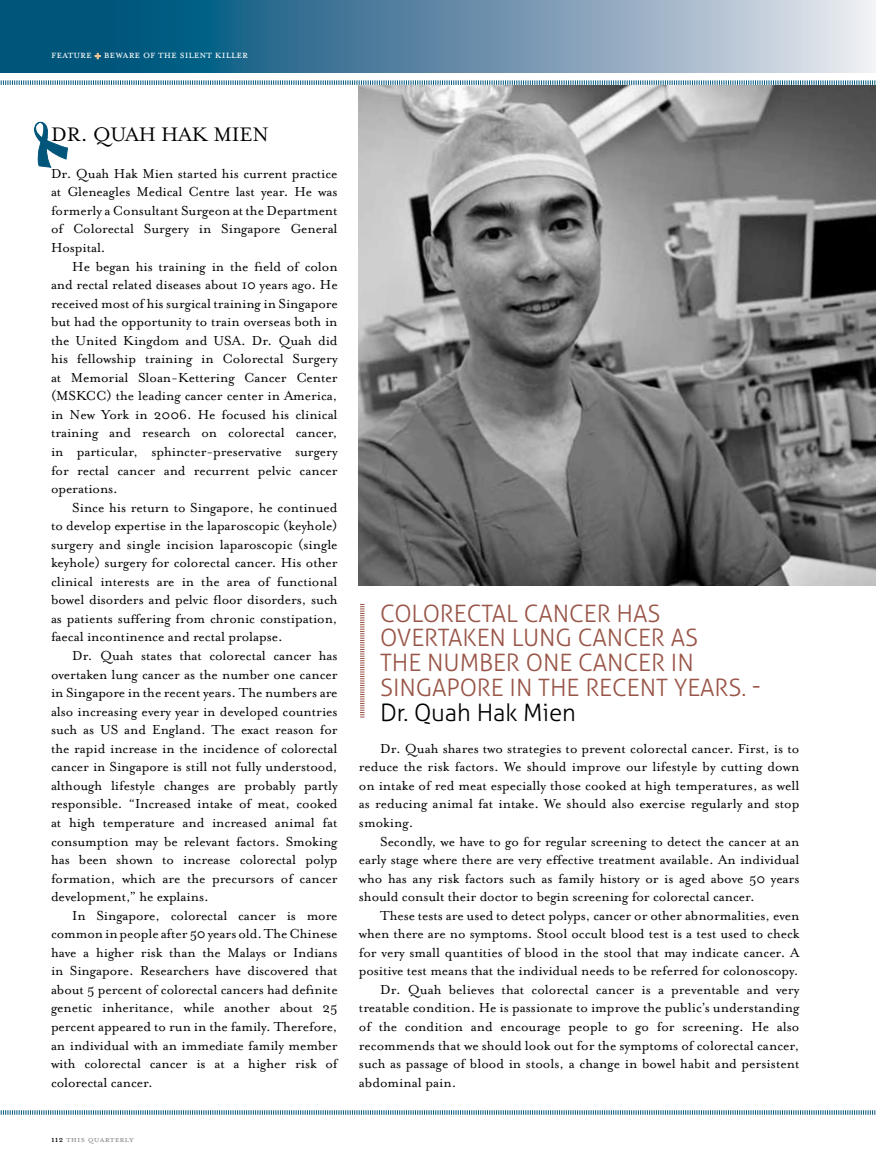
<style>
.page{position:relative;width:876px;height:1174px;background:#fff}
.page>*{position:absolute;margin:0;border:0;box-sizing:border-box;transform-origin:0 0}
.t1{font:300 24px/24.8px "Aller";letter-spacing:-.005em;color:#995648}
.t2{font:300 24px "Aller";color:#000}
.t3{font:22.5px "Mrs Eaves Roman";letter-spacing:-.005em;color:#000}
.t4{font:15px/18.6px "Mrs Eaves Roman";letter-spacing:-.005em;color:#000;text-align:justify}
.t5{font:12px "Mrs Eaves All Small Caps";color:#fff}
.t6{font:12px "Mrs Eaves All Petite Caps";color:#939598}
.s1{color:#000}
</style>
<div class="page">
<svg style="left:0;top:0;width:876px;height:72px;background:#608eaa"></svg>
<img style="left:359px;top:86px;width:517px;height:500px">
<svg style="left:360px;top:604px;width:4px;height:113px"></svg>
<svg style="left:95px;top:53px;width:6px;height:6px"></svg>
<svg style="left:0;top:80px;width:876px;height:6px"></svg>
<svg style="left:0;top:1110px;width:876px;height:5px"></svg>
<svg style="left:34px;top:121px;width:34px;height:46px"></svg>
<p class="t5" style="left:51px;top:50px;width:198px">feature beware of the silent killer</p>
<h2 class="t3" style="left:51px;top:122px;width:219px">Dr. Quah Hak Mien</h2>
<p class="t4" style="left:51px;top:164px;width:288px">Dr. Quah Hak Mien started his current practice at Gleneagles Medical Centre last year. He was formerly a Consultant Surgeon at the Department of Colorectal Surgery in Singapore General Hospital.</p>
<p class="t4" style="left:51px;top:257px;width:288px;text-indent:21px">He began his training in the field of colon and rectal related diseases about 10 years ago. He received most of his surgical training in Singapore but had the opportunity to train overseas both in the United Kingdom and USA. Dr. Quah did his fellowship training in Colorectal Surgery at Memorial Sloan-Kettering Cancer Center (MSKCC) the leading cancer center in America, in New York in 2006. He focused his clinical training and research on colorectal cancer, in particular, sphincter-preservative surgery for rectal cancer and recurrent pelvic cancer operations.</p>
<p class="t4" style="left:51px;top:498px;width:288px;text-indent:21px">Since his return to Singapore, he continued to develop expertise in the laparoscopic (keyhole) surgery and single incision laparoscopic (single keyhole) surgery for colorectal cancer. His other clinical interests are in the area of functional bowel disorders and pelvic floor disorders, such as patients suffering from chronic constipation, faecal incontinence and rectal prolapse.</p>
<p class="t4" style="left:51px;top:646px;width:288px;text-indent:21px">Dr. Quah states that colorectal cancer has overtaken lung cancer as the number one cancer in Singapore in the recent years. The numbers are also increasing every year in developed countries such as US and England. The exact reason for the rapid increase in the incidence of colorectal cancer in Singapore is still not fully understood, although lifestyle changes are probably partly responsible. “Increased intake of meat, cooked at high temperature and increased animal fat consumption may be relevant factors. Smoking has been shown to increase colorectal polyp formation, which are the precursors of cancer development,” he explains.</p>
<p class="t4" style="left:51px;top:906px;width:288px;text-indent:21px">In Singapore, colorectal cancer is more common in people after 50 years old. The Chinese have a higher risk than the Malays or Indians in Singapore. Researchers have discovered that about 5 percent of colorectal cancers had definite genetic inheritance, while another about 25 percent appeared to run in the family. Therefore, an individual with an immediate family member with colorectal cancer is at a higher risk of colorectal cancer.</p>
<p class="t6" style="left:51px;top:1133px;width:84px"><span class="s1">112</span> this quarterly</p>
<h1 class="t1" style="left:380px;top:601px;width:382px">COLORECTAL CANCER HAS<br>OVERTAKEN LUNG CANCER AS<br>THE NUMBER ONE CANCER IN<br>SINGAPORE IN THE RECENT YEARS. -</h1>
<h1 class="t2" style="left:380px;top:697px;width:197px">DR. QUAH HAK MIEN</h1>
<p class="t4" style="left:359px;top:739px;width:442px;text-indent:21px">Dr. Quah shares two strategies to prevent colorectal cancer. First, is to reduce the risk factors. We should improve our lifestyle by cutting down on intake of red meat especially those cooked at high temperatures, as well as reducing animal fat intake. We should also exercise regularly and stop smoking.</p>
<p class="t4" style="left:359px;top:832px;width:442px;text-indent:21px">Secondly, we have to go for regular screening to detect the cancer at an early stage where there are very effective treatment available. An individual who has any risk factors such as family history or is aged above 50 years should consult their doctor to begin screening for colorectal cancer.</p>
<p class="t4" style="left:380px;top:906px;width:421px">These tests are used to detect polyps, cancer or other abnormalities, even</p>
<p class="t4" style="left:359px;top:924px;width:442px">when there are no symptoms. Stool occult blood test is a test used to check</p>
<p class="t4" style="left:359px;top:943px;width:442px">for very small quantities of blood in the stool that may indicate cancer. A</p>
<p class="t4" style="left:359px;top:961px;width:441px">positive test means that the individual needs to be referred for colonoscopy.</p>
<p class="t4" style="left:380px;top:980px;width:421px">Dr. Quah believes that colorectal cancer is a preventable and very</p>
<p class="t4" style="left:359px;top:998px;width:442px">treatable condition. He is passionate to improve the public’s understanding</p>
<p class="t4" style="left:359px;top:1017px;width:442px">of the condition and encourage people to go for screening. He also</p>
<p class="t4" style="left:359px;top:1036px;width:442px">recommends that we should look out for the symptoms of colorectal cancer,</p>
<p class="t4" style="left:359px;top:1054px;width:442px">such as passage of blood in stools, a change in bowel habit and persistent</p>
<p class="t4" style="left:359px;top:1073px;width:99px">abdominal pain.</p>
</div>
